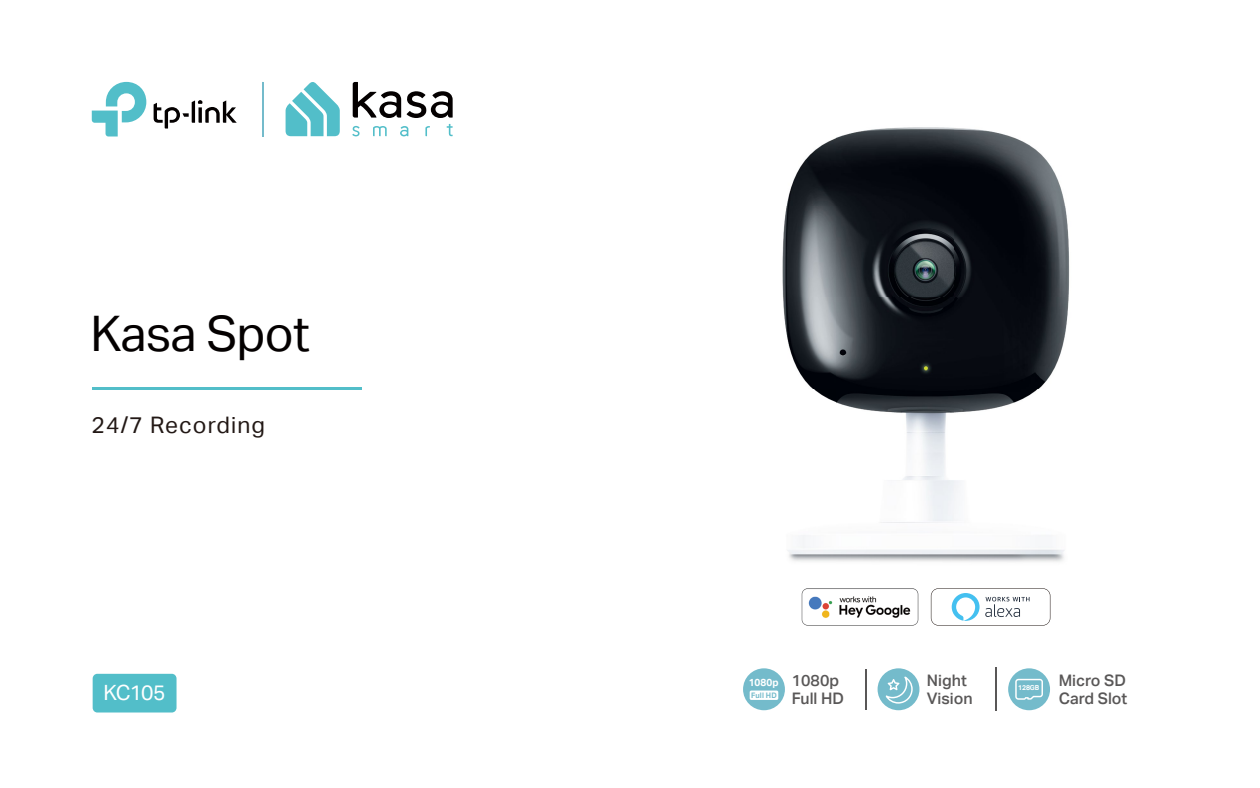
<style>
.page{position:relative;width:1260px;height:788px;background:#fff}
.page>*{position:absolute;margin:0;border:0;box-sizing:border-box;transform-origin:0 0}
.t1{font:49px "TP Link Aktiv Regular";letter-spacing:-.01em;color:#040000}
.t2{font:22.75px "TP Link Aktiv Regular";letter-spacing:.05em;color:#221815}
.t3{font:21px "TP Link Aktiv Regular";letter-spacing:-.05em;color:#fff}
.t4{font:15.92px/18.1px "TP Link Aktiv Medium";color:#595757}
.t5{font:10.24px "TP Link Aktiv Bold";letter-spacing:.01em;color:#fff}
.t6{font:7.61px "TP Link Aktiv Bold";letter-spacing:.025em;color:#74bbcb}
.t7{font:6.91px "TP Link Aktiv Bold";letter-spacing:-.025em;color:#fff}
</style>
<div class="page">
<div style="left:93px;top:673px;width:84px;height:39px;background:#52bec9;border-radius:5px"></div>
<hr style="left:92px;top:387px;width:269px;height:3px;background:#52bec9">
<svg style="left:425px;top:126px;width:5px;height:10px"></svg>
<svg style="left:447px;top:124px;width:6px;height:12px"></svg>
<svg style="left:352px;top:126px;width:8px;height:10px"></svg>
<svg style="left:373px;top:126px;width:14px;height:10px"></svg>
<svg style="left:400px;top:126px;width:8px;height:10px"></svg>
<svg style="left:407px;top:91px;width:46px;height:27px"></svg>
<svg style="left:353px;top:82px;width:48px;height:36px"></svg>
<svg style="left:286px;top:82px;width:54px;height:54px"></svg>
<svg style="left:92px;top:82px;width:54px;height:54px"></svg>
<svg style="left:154px;top:100px;width:83px;height:28px"></svg>
<hr style="left:262px;top:82px;width:1px;height:54px;background:#74bbcb">
<img style="left:782px;top:127px;width:288px;height:475px">
<svg style="left:931px;top:588px;width:119px;height:37px"></svg>
<hr style="left:865px;top:669px;width:1px;height:40px;background:#595757">
<hr style="left:996px;top:667px;width:1px;height:43px;background:#595757">
<div style="left:1008px;top:668px;width:42px;height:42px;background:#74bbcb;border-radius:50%"></div>
<svg style="left:1015px;top:678px;width:28px;height:21px"></svg>
<div style="left:878px;top:668px;width:41px;height:42px;background:#74bbcb;border-radius:50%"></div>
<svg style="left:886px;top:676px;width:27px;height:27px"></svg>
<div style="left:743px;top:668px;width:42px;height:42px;background:#74bbcb;border-radius:50%"></div>
<div style="left:750px;top:690px;width:28px;height:9px;background:#fff;border-radius:2px"></div>
<svg style="left:802px;top:588px;width:116px;height:37px"></svg>
<h1 class="t1" style="left:91px;top:305px;width:221px">Kasa Spot</h1>
<h2 class="t2" style="left:92px;top:412px;width:175px">24/7 Recording</h2>
<h3 class="t3" style="left:103px;top:680px;width:64px">KC105</h3>
<p class="t4" style="left:927px;top:671px;width:47px">Night<br>Vision</p>
<p class="t7" style="left:1018px;top:683px;width:22px">128GB</p>
<p class="t4" style="left:1059px;top:671px;width:70px">Micro SD<br>Card Slot</p>
<p class="t4" style="left:792px;top:671px;width:54px">1080p<br>Full HD</p>
<p class="t5" style="left:749px;top:676px;width:31px">1080p</p>
<p class="t6" style="left:751px;top:690px;width:27px">Full HD</p>
</div>
